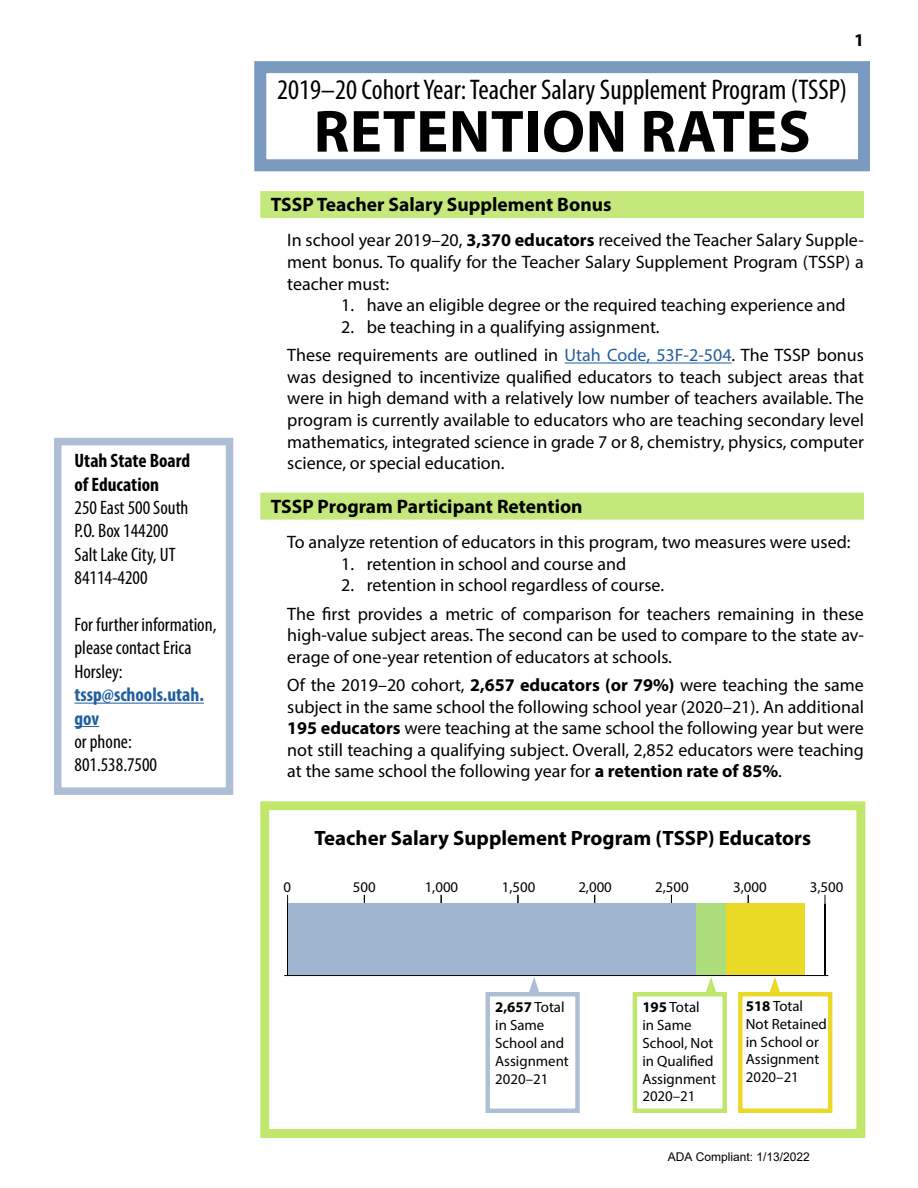
<style>
.page{position:relative;width:918px;height:1188px;background:#fff}
.page>*{position:absolute;margin:0;border:0;box-sizing:border-box;transform-origin:0 0}
.t1{font:700 60px "Myriad Pro";letter-spacing:.01em;color:#000}
.t2{font:condensed 28.5px "Myriad Pro";color:#000}
.t3{font:700 20.85px "Myriad Pro";color:#000}
.t4{font:condensed 19.5px/23.4px "Myriad Pro";color:#000}
.Subheads{font:700 19.5px "Myriad Pro";color:#000}
.t5{font:700 condensed 19.5px "Myriad Pro";color:#000}
.t6{font:700 condensed 19.5px/23.4px "Myriad Pro";color:#215e9e}
.Body__Text{font:18px/21.6px "Myriad Pro";color:#000;text-align:justify}
.Indent{font:18px "Myriad Pro";color:#000}
.t7{font:700 18px "Myriad Pro";color:#000}
.Chrt_Txt_10{font:14.85px/17.9px "Myriad Pro";color:#000}
.t8{font:12px "Arial";color:#000}
.s1{font-weight:700}
.s2{color:#215e9e}
</style>
<div class="page">
<div style="left:260px;top:191px;width:604px;height:27px;background:#c5e87c"></div>
<hr style="left:565px;top:363px;width:167px;height:1px;background:#215e9e">
<div style="left:260px;top:493px;width:604px;height:27px;background:#c5e87c"></div>
<div style="left:260px;top:801px;width:605px;height:337px;border:9px solid #c0e66c"></div>
<div style="left:633px;top:992px;width:94px;height:121px;border:4px solid #c0e66c"></div>
<svg style="left:706px;top:977px;width:10px;height:16px"></svg>
<div style="left:738px;top:992px;width:94px;height:121px;border:4px solid #ead927"></div>
<svg style="left:770px;top:977px;width:10px;height:16px"></svg>
<div style="left:485px;top:992px;width:95px;height:121px;border:4px solid #aebed5"></div>
<svg style="left:529px;top:977px;width:10px;height:16px"></svg>
<hr style="left:287px;top:895px;width:1px;height:80px;background:#000">
<hr style="left:364px;top:895px;width:1px;height:80px;background:#000">
<hr style="left:441px;top:895px;width:1px;height:80px;background:#000">
<hr style="left:518px;top:895px;width:1px;height:80px;background:#000">
<hr style="left:594px;top:895px;width:1px;height:80px;background:#000">
<hr style="left:671px;top:895px;width:1px;height:80px;background:#000">
<hr style="left:748px;top:895px;width:1px;height:80px;background:#000">
<hr style="left:825px;top:895px;width:1px;height:80px;background:#000">
<div style="left:288px;top:903px;width:408px;height:72px;background:#a0b5cf"></div>
<div style="left:725px;top:903px;width:80px;height:72px;background:#ead927"></div>
<div style="left:696px;top:903px;width:29px;height:72px;background:#aede7c"></div>
<hr style="left:284px;top:975px;width:544px;height:1px;background:#000">
<div style="left:254px;top:61px;width:616px;height:110px;border:12px solid #7a9ac0"></div>
<hr style="left:75px;top:703px;width:129px;height:1px;background:#215e9e">
<svg style="left:75px;top:726px;width:24px;height:1px"></svg>
<div style="left:54px;top:438px;width:179px;height:357px;border:8px solid #aebed5"></div>
<p class="t5" style="left:75px;top:449px;width:117px">Utah State Board</p>
<p class="t5" style="left:75px;top:472px;width:86px">of Education</p>
<p class="t4" style="left:75px;top:496px;width:116px">250 East 500 South</p>
<p class="t4" style="left:75px;top:519px;width:95px">P.O. Box 144200</p>
<p class="t4" style="left:75px;top:542px;width:103px">Salt Lake City, UT</p>
<p class="t4" style="left:75px;top:566px;width:75px">84114-4200</p>
<p class="t4" style="left:75px;top:613px;width:143px">For further information, please contact Erica<br>Horsley:</p>
<p class="t6" style="left:75px;top:683px;width:131px">tssp@schools.utah. gov</p>
<p class="t4" style="left:75px;top:730px;width:59px">or phone:</p>
<p class="t4" style="left:75px;top:753px;width:84px">801.538.7500</p>
<p class="t7" style="left:854px;top:28px;width:11px">1</p>
<p class="t2" style="left:277px;top:72px;width:572px">2019–20 Cohort Year: Teacher Salary Supplement Program (TSSP)</p>
<p class="t1" style="left:314px;top:92px;width:498px">RETENTION RATES</p>
<p class="Subheads" style="left:271px;top:192px;width:342px">TSSP Teacher Salary Supplement Bonus</p>
<p class="Body__Text" style="left:287px;top:229px;width:578px">In school year 2019–20, <span class="s1">3,370 educators</span> received the Teacher Salary Supple&shy;ment bonus. To qualify for the Teacher Salary Supplement Program (TSSP) a teacher must:</p>
<p class="Indent" style="left:341px;top:294px;width:506px">1. have an eligible degree or the required teaching experience and</p>
<p class="Indent" style="left:341px;top:316px;width:320px">2. be teaching in a qualifying assignment.</p>
<p class="Body__Text" style="left:287px;top:344px;width:578px">These requirements are outlined in <span class="s2">Utah Code, 53F-2-504</span>. The TSSP bonus was designed to incentivize qualified educators to teach subject areas that were in high demand with a relatively low number of teachers available. The program is currently available to educators who are teaching secondary level mathematics, integrated science in grade 7 or 8, chemistry, physics, computer science, or special education.</p>
<p class="Subheads" style="left:271px;top:494px;width:313px">TSSP Program Participant Retention</p>
<p class="Body__Text" style="left:287px;top:531px;width:565px">To analyze retention of educators in this program, two measures were used:</p>
<p class="Indent" style="left:341px;top:552px;width:286px">1. retention in school and course and</p>
<p class="Indent" style="left:341px;top:574px;width:324px">2. retention in school regardless of course.</p>
<p class="Body__Text" style="left:287px;top:602px;width:578px">The first provides a metric of comparison for teachers remaining in these high-value subject areas. The second can be used to compare to the state av&shy;erage of one-year retention of educators at schools.</p>
<p class="Body__Text" style="left:287px;top:674px;width:578px">Of the 2019–20 cohort, <span class="s1">2,657 educators (or 79%)</span> were teaching the same subject in the same school the following school year (2020–21). An additional <span class="s1">195 educators</span> were teaching at the same school the following year but were not still teaching a qualifying subject. Overall, 2,852 educators were teaching at the same school the following year for <span class="s1">a retention rate of 85%</span>.</p>
<p class="t3" style="left:315px;top:824px;width:498px">Teacher Salary Supplement Program (TSSP) Educators</p>
<p class="Chrt_Txt_10" style="left:284px;top:878px;width:9px">0</p>
<p class="Chrt_Txt_10" style="left:353px;top:878px;width:24px">500</p>
<p class="Chrt_Txt_10" style="left:425px;top:878px;width:35px">1,000</p>
<p class="Chrt_Txt_10" style="left:502px;top:878px;width:35px">1,500</p>
<p class="Chrt_Txt_10" style="left:578px;top:878px;width:35px">2,000</p>
<p class="Chrt_Txt_10" style="left:655px;top:878px;width:35px">2,500</p>
<p class="Chrt_Txt_10" style="left:733px;top:878px;width:35px">3,000</p>
<p class="Chrt_Txt_10" style="left:810px;top:878px;width:35px">3,500</p>
<p class="Chrt_Txt_10" style="left:495px;top:998px;width:75px"><span class="s1">2,657</span> Total in Same<br>School and<br>Assignment<br>2020–21</p>
<p class="Chrt_Txt_10" style="left:642px;top:998px;width:75px"><span class="s1">195</span> Total<br>in Same<br>School, Not in Qualified<br>Assignment<br>2020–21</p>
<p class="Chrt_Txt_10" style="left:746px;top:997px;width:83px"><span class="s1">518</span> Total<br>Not Retained in School or<br>Assignment<br>2020–21</p>
<p class="t8" style="left:668px;top:1148px;width:144px">ADA Compliant: 1/13/2022</p>
</div>
